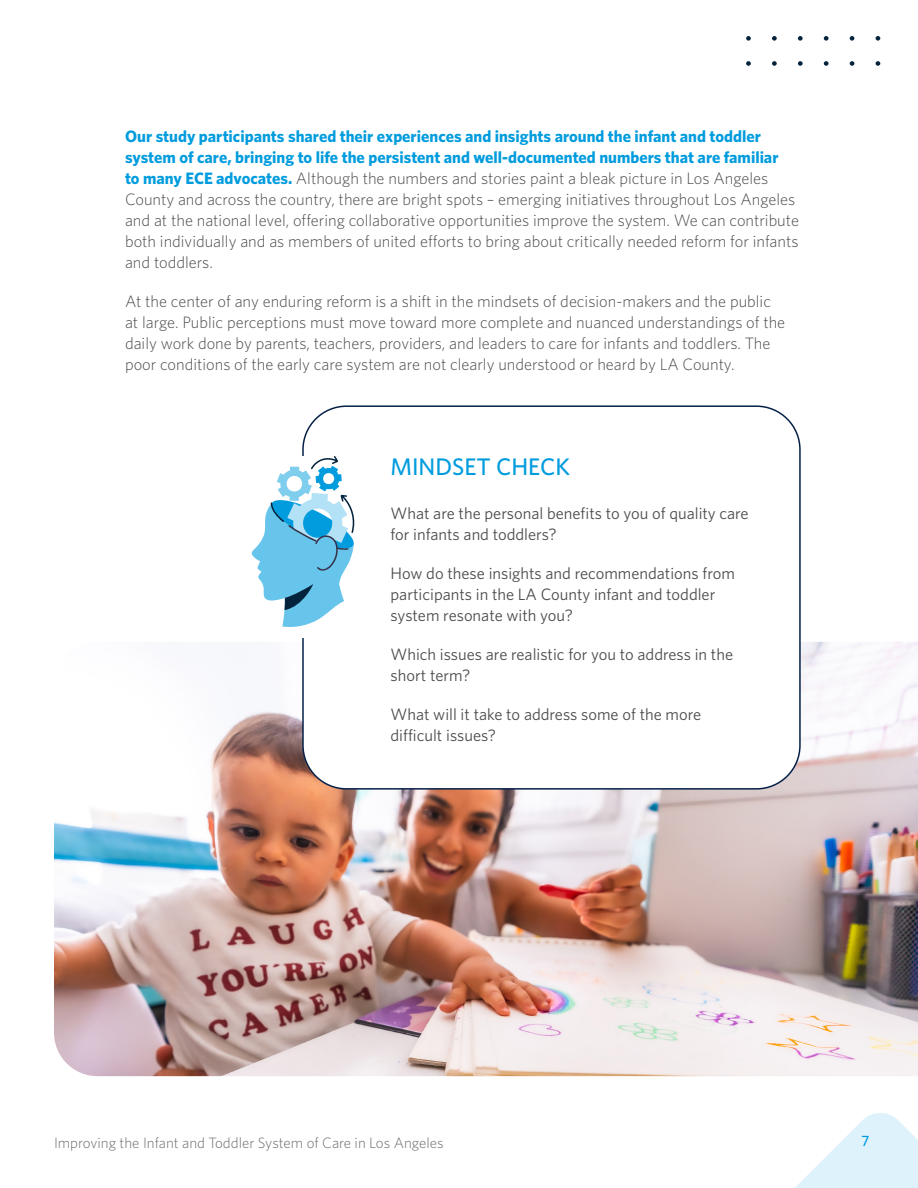
<style>
.page{position:relative;width:918px;height:1188px;background:#fff}
.page>*{position:absolute;margin:0;border:0;box-sizing:border-box;transform-origin:0 0}
.t1{font:500 24px "Whitney Pro";color:#019cde}
.t2{font:300 16.5px/21px "Whitney";color:#4b4c4d}
.t3{font:16.5px/21px "Whitney";color:#4b4c4d}
.t4{font:300 15px "Whitney";color:#6c6d70}
.t5{font:500 15px "Whitney Pro";color:#019cde}
.s1{font-weight:700;color:#019cde}
</style>
<div class="page">
<svg style="left:795px;top:1113px;width:123px;height:75px"></svg>
<svg style="left:876px;top:36px;width:4px;height:5px"></svg>
<svg style="left:876px;top:61px;width:4px;height:5px"></svg>
<svg style="left:850px;top:36px;width:4px;height:5px"></svg>
<svg style="left:850px;top:61px;width:4px;height:5px"></svg>
<svg style="left:824px;top:36px;width:5px;height:5px"></svg>
<svg style="left:824px;top:61px;width:5px;height:5px"></svg>
<svg style="left:798px;top:36px;width:5px;height:5px"></svg>
<svg style="left:798px;top:61px;width:5px;height:5px"></svg>
<svg style="left:772px;top:36px;width:5px;height:5px"></svg>
<svg style="left:772px;top:61px;width:5px;height:5px"></svg>
<svg style="left:746px;top:36px;width:5px;height:5px"></svg>
<svg style="left:746px;top:61px;width:5px;height:5px"></svg>
<img style="left:54px;top:642px;width:864px;height:434px">
<div style="left:303px;top:406px;width:497px;height:383px;background:#fff;border-radius:44px"></div>
<div style="left:302px;top:405px;width:499px;height:385px;border:2px solid #042047;border-radius:44px"></div>
<div style="left:249px;top:456px;width:105px;height:181px;background:#fff"></div>
<svg style="left:252px;top:456px;width:103px;height:171px"></svg>
<p class="t2" style="left:125px;top:125px;width:676px"><span class="s1">Our study participants shared their experiences and insights around the infant and toddler system of care, bringing to life the persistent and well-documented numbers that are familiar<br>to many ECE advocates.</span> Although the numbers and stories paint a bleak picture in Los Angeles County and across the country, there are bright spots – emerging initiatives throughout Los Angeles and at the national level, offering collaborative opportunities improve the system. We can contribute both individually and as members of united efforts to bring about critically needed reform for infants and toddlers.</p>
<p class="t2" style="left:125px;top:290px;width:662px">At the center of any enduring reform is a shift in the mindsets of decision-makers and the public at large. Public perceptions must move toward more complete and nuanced understandings of the daily work done by parents, teachers, providers, and leaders to care for infants and toddlers. The poor conditions of the early care system are not clearly understood or heard by LA County.</p>
<p class="t1" style="left:391px;top:451px;width:181px">MINDSET CHECK</p>
<p class="t3" style="left:391px;top:502px;width:360px">What are the personal benefits to you of quality care for infants and toddlers?</p>
<p class="t3" style="left:391px;top:562px;width:346px">How do these insights and recommendations from participants in the LA County infant and toddler system resonate with you?</p>
<p class="t3" style="left:391px;top:643px;width:344px">Which issues are realistic for you to address in the short term?</p>
<p class="t3" style="left:391px;top:703px;width:312px">What will it take to address some of the more difficult issues?</p>
<p class="t4" style="left:54px;top:1134px;width:391px">Improving the Infant and Toddler System of Care in Los Angeles</p>
<p class="t5" style="left:861px;top:1131px;width:9px">7</p>
</div>
